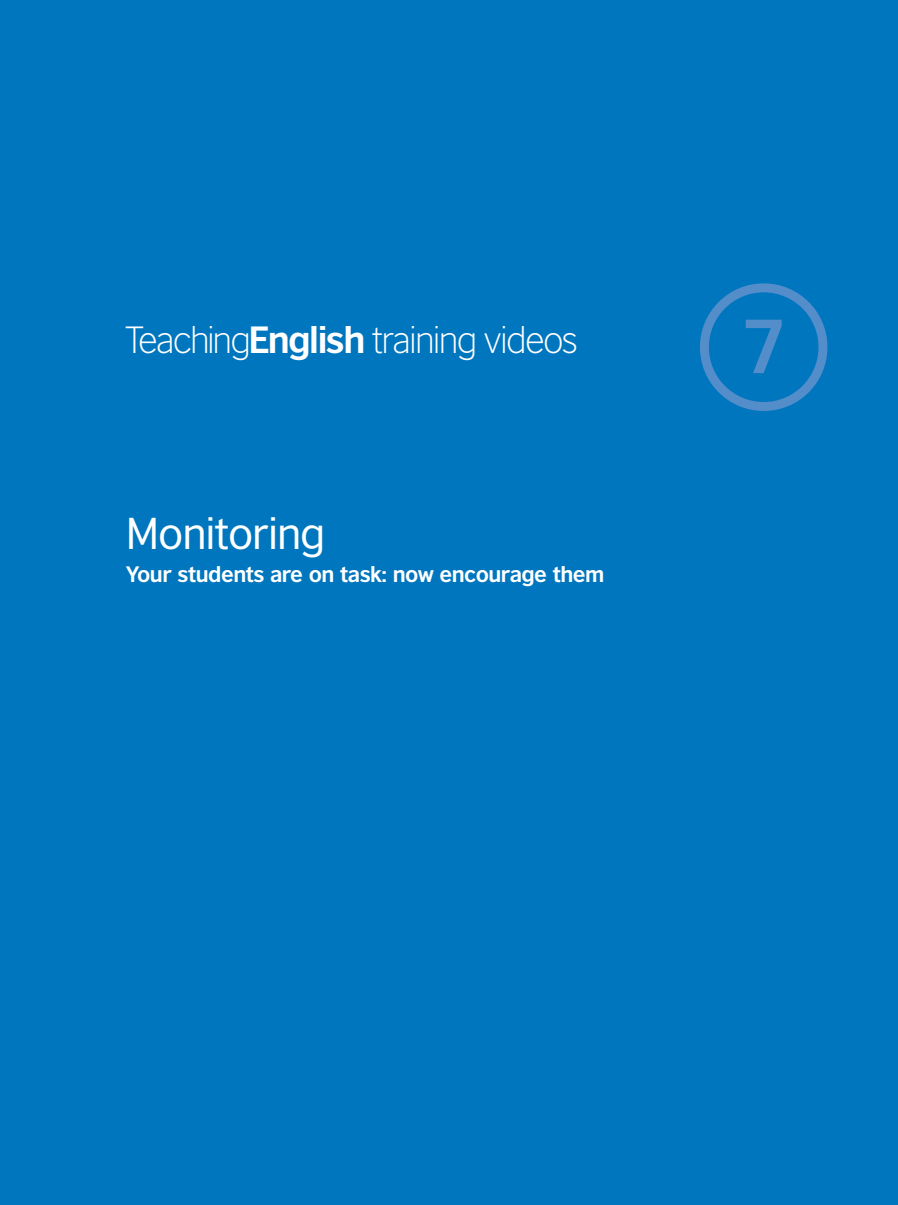
<style>
.page{position:relative;width:898px;height:1205px;background:#fff}
.page>*{position:absolute;margin:0;border:0;box-sizing:border-box;transform-origin:0 0}
.t1{font:700 72px "British Council Sans";color:#538dca}
.t2{font:42px "British Council Sans";letter-spacing:-.025em;color:#fff}
.t3{font:300 35.7px "British Council Sans";letter-spacing:-.05em;color:#fff}
.t4{font:700 21px "British Council Sans";letter-spacing:-.025em;color:#fff}
.s1{font-weight:700}
</style>
<div class="page">
<div style="left:0;top:0;width:898px;height:1204px;background:#0076be"></div>
<svg style="left:700px;top:283px;width:127px;height:128px"></svg>
<h3 class="t3" style="left:125px;top:320px;width:454px">Teaching<span class="s1">English</span> training videos</h3>
<h1 class="t1" style="left:741px;top:301px;width:48px">7</h1>
<h2 class="t2" style="left:126px;top:508px;width:201px">Monitoring</h2>
<p class="t4" style="left:126px;top:561px;width:480px">Your students are on task: now encourage them</p>
</div>
